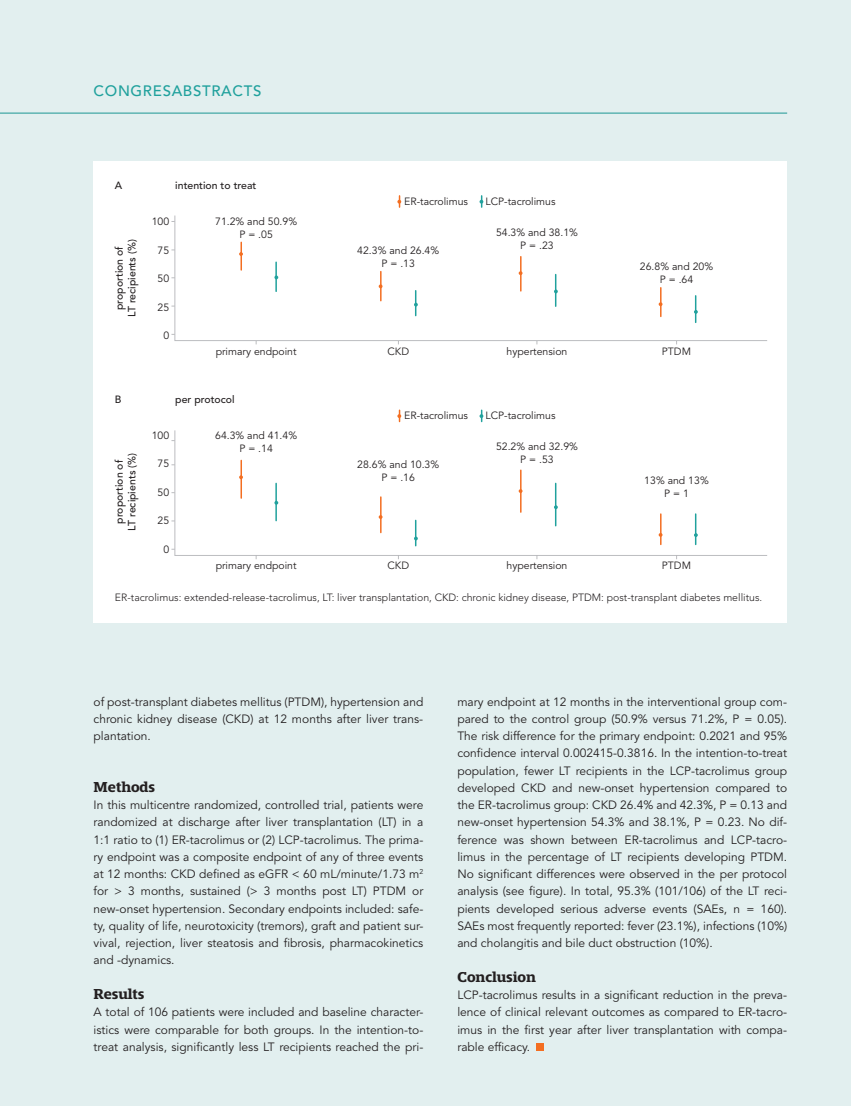
<style>
.page{position:relative;width:851px;height:1106px;background:#fff}
.page>*{position:absolute;margin:0;border:0;box-sizing:border-box;transform-origin:0 0}
.t1{font:700 15px "Mislab Std";color:#231f20}
.t2{font:500 15px "Avenir LT Std";letter-spacing:.045em;color:#20a19d}
.t3{font:12px/17.2px "Avenir LT Std";color:#231f20;text-align:justify}
.t4{font:10.5px/12.8px "Avenir LT Std";color:#231f20;text-align:center}
.t5{font:300 10.5px "Avenir LT Std";color:#231f20}
.t6{font:500 10.5px/12.8px "Avenir LT Std";color:#231f20;text-align:center}
</style>
<div class="page">
<div style="left:0;top:0;width:850px;height:1106px;background:#e2efef"></div>
<hr style="left:0;top:113px;width:787px;height:1px;background:#20a19d">
<div style="left:536px;top:1043px;width:8px;height:7px;background:#f36e21"></div>
<div style="left:94px;top:162px;width:693px;height:461px;background:#fff"></div>
<svg style="left:174px;top:215px;width:593px;height:126px"></svg>
<svg style="left:174px;top:430px;width:593px;height:126px"></svg>
<hr style="left:240px;top:242px;width:2px;height:28px;background:#f36e21">
<hr style="left:240px;top:460px;width:2px;height:38px;background:#f36e21">
<hr style="left:380px;top:271px;width:1px;height:30px;background:#f36e21">
<hr style="left:380px;top:497px;width:1px;height:35px;background:#f36e21">
<hr style="left:520px;top:257px;width:1px;height:34px;background:#f36e21">
<hr style="left:520px;top:470px;width:1px;height:42px;background:#f36e21">
<hr style="left:660px;top:514px;width:1px;height:30px;background:#f36e21">
<hr style="left:275px;top:262px;width:2px;height:29px;background:#20a19d">
<hr style="left:275px;top:483px;width:2px;height:37px;background:#20a19d">
<hr style="left:555px;top:274px;width:1px;height:32px;background:#20a19d">
<hr style="left:555px;top:483px;width:1px;height:43px;background:#20a19d">
<hr style="left:694px;top:296px;width:2px;height:26px;background:#20a19d">
<hr style="left:694px;top:514px;width:2px;height:30px;background:#20a19d">
<svg style="left:378px;top:284px;width:4px;height:4px"></svg>
<svg style="left:397px;top:196px;width:4px;height:11px"></svg>
<svg style="left:397px;top:410px;width:4px;height:11px"></svg>
<svg style="left:479px;top:196px;width:4px;height:11px"></svg>
<svg style="left:479px;top:410px;width:4px;height:11px"></svg>
<svg style="left:378px;top:515px;width:4px;height:4px"></svg>
<svg style="left:518px;top:271px;width:4px;height:4px"></svg>
<svg style="left:518px;top:489px;width:4px;height:4px"></svg>
<svg style="left:658px;top:288px;width:4px;height:28px"></svg>
<svg style="left:658px;top:533px;width:4px;height:4px"></svg>
<svg style="left:414px;top:291px;width:4px;height:24px"></svg>
<svg style="left:414px;top:520px;width:4px;height:25px"></svg>
<p class="t2" style="left:94px;top:83px;width:169px">CONGRESABSTRACTS</p>
<p class="t6" style="left:115px;top:180px;width:9px">A</p>
<p class="t6" style="left:113px;top:317px;width:79px;rotate:-90deg">proportion of<br>LT recipients (%)</p>
<p class="t6" style="left:175px;top:180px;width:83px">intention to treat</p>
<p class="t4" style="left:152px;top:215px;width:19px">100</p>
<p class="t4" style="left:158px;top:244px;width:13px">75</p>
<p class="t4" style="left:158px;top:272px;width:13px">50</p>
<p class="t4" style="left:158px;top:301px;width:13px">25</p>
<p class="t4" style="left:163px;top:329px;width:7px">0</p>
<p class="t4" style="left:215px;top:215px;width:83px">71.2% and 50.9%<br>P = .05</p>
<p class="t4" style="left:216px;top:345px;width:82px">primary endpoint</p>
<p class="t6" style="left:115px;top:393px;width:8px">B</p>
<p class="t6" style="left:113px;top:530px;width:79px;rotate:-90deg">proportion of<br>LT recipients (%)</p>
<p class="t6" style="left:175px;top:393px;width:61px">per protocol</p>
<p class="t4" style="left:152px;top:429px;width:19px">100</p>
<p class="t4" style="left:158px;top:458px;width:13px">75</p>
<p class="t4" style="left:158px;top:486px;width:13px">50</p>
<p class="t4" style="left:158px;top:515px;width:13px">25</p>
<p class="t4" style="left:163px;top:543px;width:7px">0</p>
<p class="t4" style="left:215px;top:429px;width:83px">64.3% and 41.4%<br>P = .14</p>
<p class="t4" style="left:216px;top:559px;width:82px">primary endpoint</p>
<p class="t4" style="left:404px;top:195px;width:65px">ER-tacrolimus</p>
<p class="t4" style="left:485px;top:195px;width:71px">LCP-tacrolimus</p>
<p class="t4" style="left:357px;top:244px;width:83px">42.3% and 26.4%<br>P = .13</p>
<p class="t4" style="left:387px;top:345px;width:23px">CKD</p>
<p class="t4" style="left:496px;top:226px;width:83px">54.3% and 38.1%<br>P = .23</p>
<p class="t4" style="left:506px;top:345px;width:62px">hypertension</p>
<p class="t4" style="left:404px;top:409px;width:65px">ER-tacrolimus</p>
<p class="t4" style="left:485px;top:409px;width:71px">LCP-tacrolimus</p>
<p class="t4" style="left:357px;top:458px;width:83px">28.6% and 10.3%<br>P = .16</p>
<p class="t4" style="left:387px;top:559px;width:23px">CKD</p>
<p class="t4" style="left:496px;top:440px;width:83px">52.2% and 32.9%<br>P = .53</p>
<p class="t4" style="left:506px;top:559px;width:62px">hypertension</p>
<p class="t4" style="left:639px;top:260px;width:75px">26.8% and 20%<br>P = .64</p>
<p class="t4" style="left:661px;top:345px;width:31px">PTDM</p>
<p class="t4" style="left:644px;top:474px;width:66px">13% and 13%<br>P = 1</p>
<p class="t4" style="left:661px;top:559px;width:31px">PTDM</p>
<p class="t5" style="left:115px;top:591px;width:648px">ER-tacrolimus: extended-release-tacrolimus, LT: liver transplantation, CKD: chronic kidney disease, PTDM: post-transplant diabetes mellitus.</p>
<p class="t3" style="left:94px;top:693px;width:331px">of post-transplant diabetes mellitus (PTDM), hypertension and chronic kidney disease (CKD) at 12 months after liver trans&shy;plantation.</p>
<p class="t1" style="left:94px;top:779px;width:63px">Methods</p>
<p class="t3" style="left:94px;top:796px;width:331px">In this multicentre randomized, controlled trial, patients were randomized at discharge after liver transplantation (LT) in a 1:1 ratio to (1) ER-tacrolimus or (2) LCP-tacrolimus. The prima&shy;ry endpoint was a composite endpoint of any of three events at 12 months: CKD defined as eGFR &lt; 60 mL/minute/1.73 m<sup>2 </sup>for &gt; 3 months, sustained (&gt; 3 months post LT) PTDM or new-onset hypertension. Secondary endpoints included: safe&shy;ty, quality of life, neurotoxicity (tremors), graft and patient sur&shy;vival, rejection, liver steatosis and fibrosis, pharmacokinetics and -dynamics.</p>
<p class="t1" style="left:94px;top:986px;width:52px">Results</p>
<p class="t3" style="left:94px;top:1003px;width:331px">A total of 106 patients were included and baseline character&shy;istics were comparable for both groups. In the intention-to&shy;treat analysis, significantly less LT recipients reached the pri-</p>
<p class="t3" style="left:457px;top:693px;width:331px">mary endpoint at 12 months in the interventional group com&shy;pared to the control group (50.9% versus 71.2%, P = 0.05).<br>The risk difference for the primary endpoint: 0.2021 and 95% confidence interval 0.002415-0.3816. In the intention-to-treat population, fewer LT recipients in the LCP-tacrolimus group developed CKD and new-onset hypertension compared to the ER-tacrolimus group: CKD 26.4% and 42.3%, P = 0.13 and new-onset hypertension 54.3% and 38.1%, P = 0.23. No dif&shy;ference was shown between ER-tacrolimus and LCP-tacro&shy;limus in the percentage of LT recipients developing PTDM.<br>No significant differences were observed in the per protocol analysis (see figure). In total, 95.3% (101/106) of the LT reci&shy;pients developed serious adverse events (SAEs, n = 160).<br>SAEs most frequently reported: fever (23.1%), infections (10%) and cholangitis and bile duct obstruction (10%).</p>
<p class="t1" style="left:457px;top:969px;width:80px">Conclusion</p>
<p class="t3" style="left:457px;top:986px;width:331px">LCP-tacrolimus results in a significant reduction in the preva&shy;lence of clinical relevant outcomes as compared to ER-tacro&shy;imus in the first year after liver transplantation with compa&shy;rable efficacy.</p>
</div>
